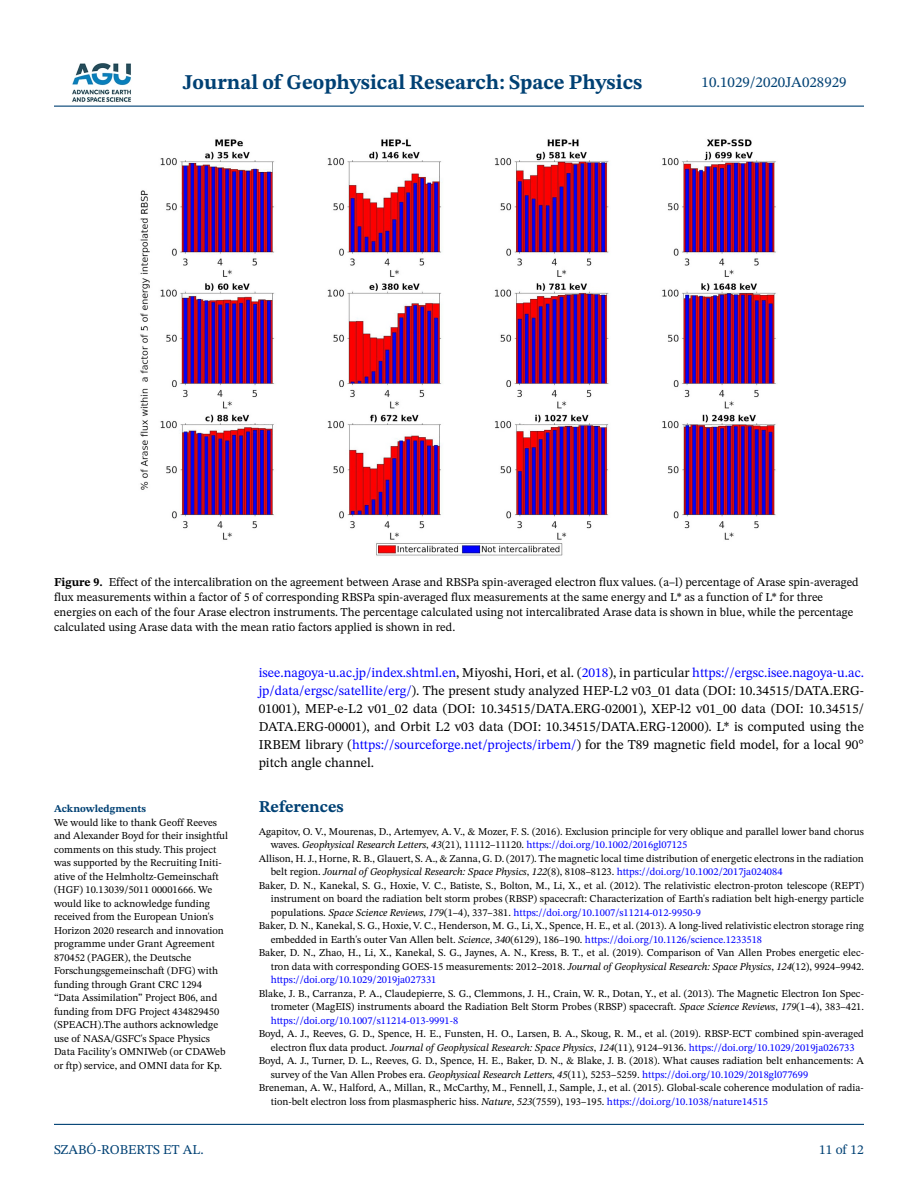
<style>
.page{position:relative;width:918px;height:1188px;background:#fff}
.page>*{position:absolute;margin:0;border:0;box-sizing:border-box;transform-origin:0 0}
.t1{font:700 21px "STIX Two Text";color:#004174}
.t2{font:700 16.5px "STIX Two Text";color:#004174}
.t3{font:15px "STIX Two Text";color:#004174}
.t4{font:13.5px/18px "STIX Two Text";color:#000;text-align:justify}
.t5{font:13.5px "STIX Two Text";color:#004174}
.t6{font:12px/15px "STIX Two Text";color:#000}
.t7{font:10.5px/13.5px "STIX Two Text";color:#000;text-align:justify}
.t8{font:italic 10.5px "STIX Two Text";color:#000}
.t9{font:10.5px "STIX Two Text";color:#00f}
.t10{font:700 10.5px "STIX Two Text";color:#004174}
.s1{font-weight:700}
.s2{color:#00f}
.s3{color:#000}
.s4{font-style:italic;color:#000}
.s5{font-style:normal}
.s6{font-style:normal;color:#00f}
.s7{font-style:italic}
</style>
<div class="page">
<hr style="left:54px;top:106px;width:810px;height:1px;background:#004174">
<hr style="left:54px;top:1124px;width:810px;height:1px;background:#004174">
<img style="left:72px;top:63px;width:59px;height:39px">
<img style="left:140px;top:139px;width:636px;height:417px">
<h1 class="t1" style="left:183px;top:67px;width:461px">Journal of Geophysical Research: Space Physics</h1>
<h3 class="t3" style="left:702px;top:72px;width:146px">10.1029/2020JA028929</h3>
<p class="t6" style="left:54px;top:574px;width:806px"><span class="s1">Figure 9.</span> Effect of the intercalibration on the agreement between Arase and RBSPa spin-averaged electron flux values. (a–l) percentage of Arase spin-averaged flux measurements within a factor of 5 of corresponding RBSPa spin-averaged flux measurements at the same energy and L* as a function of L* for three energies on each of the four Arase electron instruments. The percentage calculated using not intercalibrated Arase data is shown in blue, while the percentage calculated using Arase data with the mean ratio factors applied is shown in red.</p>
<p class="t10" style="left:54px;top:801px;width:94px">Acknowledgments</p>
<p class="t7" style="left:54px;top:816px;width:176px;text-align:left">We would like to thank Geoff Reeves and Alexander Boyd for their insightful comments on this study. This project was supported by the Recruiting Initi&shy;ative of the Helmholtz-Gemeinschaft (HGF) 10.13039/5011 00001666. We would like to acknowledge funding received from the European Union's Horizon 2020 research and innovation programme under Grant Agreement 870452 (PAGER), the Deutsche Forschungsgemeinschaft (DFG) with funding through Grant CRC 1294 “Data Assimilation” Project B06, and funding from DFG Project 434829450 (SPEACH).The authors acknowledge use of NASA/GSFC's Space Physics Data Facility's OMNIWeb (or CDAWeb or ftp) service, and OMNI data for Kp.</p>
<p class="t5" style="left:54px;top:1140px;width:151px">SZABÓ-ROBERTS ET AL.</p>
<p class="t4" style="left:259px;top:664px;width:607px"><span class="s2">isee.nagoya-u.ac.jp/index.shtml.en</span>, Miyoshi, Hori, et al. (<span class="s2">2018</span>), in particular <span class="s2">https://ergsc.isee.nagoya-u.ac. jp/data/ergsc/satellite/erg/</span>). The present study analyzed HEP-L2 v03_01 data (DOI: 10.34515/DATA.ERG-01001), MEP-e-L2 v01_02 data (DOI: 10.34515/DATA.ERG-02001), XEP-l2 v01_00 data (DOI: 10.34515/ DATA.ERG-00001), and Orbit L2 v03 data (DOI: 10.34515/DATA.ERG-12000). L* is computed using the IRBEM library (<span class="s2">https://sourceforge.net/projects/irbem/</span>) for the T89 magnetic field model, for a local 90° pitch angle channel.</p>
<h2 class="t2" style="left:259px;top:795px;width:87px">References</h2>
<p class="t7" style="left:259px;top:825px;width:607px">Agapitov, O. V., Mourenas, D., Artemyev, A. V., &amp; Mozer, F. S. (2016). Exclusion principle for very oblique and parallel lower band chorus</p>
<p class="t9" style="left:271px;top:837px;width:418px"><span class="s3">waves.</span> <span class="s4">Geophysical Research Letters</span><span class="s3">,</span> <span class="s4">43</span><span class="s3">(21), 11112–11120.</span> https://doi.org/10.1002/2016gl07125</p>
<p class="t7" style="left:259px;top:852px;width:607px">Allison, H. J., Horne, R. B., Glauert, S. A., &amp; Zanna, G. D. (2017). The magnetic local time distribution of energetic electrons in the radiation</p>
<p class="t8" style="left:271px;top:864px;width:513px"><span class="s5">belt region.</span> Journal of Geophysical Research: Space Physics<span class="s5">,</span> 122<span class="s5">(8), 8108–8123.</span> <span class="s6">https://doi.org/10.1002/2017ja024084</span></p>
<p class="t7" style="left:259px;top:879px;width:607px">Baker, D. N., Kanekal, S. G., Hoxie, V. C., Batiste, S., Bolton, M., Li, X., et al. (2012). The relativistic electron-proton telescope (REPT)</p>
<p class="t7" style="left:271px;top:892px;width:595px">instrument on board the radiation belt storm probes (RBSP) spacecraft: Characterization of Earth's radiation belt high-energy particle</p>
<p class="t9" style="left:271px;top:905px;width:432px"><span class="s3">populations.</span> <span class="s4">Space Science Reviews</span><span class="s3">,</span> <span class="s4">179</span><span class="s3">(1–4), 337–381.</span> https://doi.org/10.1007/s11214-012-9950-9</p>
<p class="t7" style="left:259px;top:919px;width:607px">Baker, D. N., Kanekal, S. G., Hoxie, V. C., Henderson, M. G., Li, X., Spence, H. E., et al. (2013). A long-lived relativistic electron storage ring</p>
<p class="t7" style="left:271px;top:933px;width:493px">embedded in Earth's outer Van Allen belt. <span class="s7">Science</span>, <span class="s7">340</span>(6129), 186–190. <span class="s2">https://doi.org/10.1126/science.1233518</span></p>
<p class="t7" style="left:259px;top:946px;width:607px">Baker, D. N., Zhao, H., Li, X., Kanekal, S. G., Jaynes, A. N., Kress, B. T., et al. (2019). Comparison of Van Allen Probes energetic elec-</p>
<p class="t7" style="left:271px;top:960px;width:595px">tron data with corresponding GOES-15 measurements: 2012–2018. <span class="s7">Journal of Geophysical Research: Space Physics</span>, <span class="s7">124</span>(12), 9924–9942.</p>
<p class="t9" style="left:271px;top:972px;width:167px">https://doi.org/10.1029/2019ja027331</p>
<p class="t7" style="left:271px;top:987px;width:595px;text-indent:-12px">Blake, J. B., Carranza, P. A., Claudepierre, S. G., Clemmons, J. H., Crain, W. R., Dotan, Y., et al. (2013). The Magnetic Electron Ion Spec&shy;trometer (MagEIS) instruments aboard the Radiation Belt Storm Probes (RBSP) spacecraft. <span class="s7">Space Science Reviews</span>, <span class="s7">179</span>(1–4), 383–421. <span class="s2">https://doi.org/10.1007/s11214-013-9991-8</span></p>
<p class="t7" style="left:259px;top:1027px;width:607px">Boyd, A. J., Reeves, G. D., Spence, H. E., Funsten, H. O., Larsen, B. A., Skoug, R. M., et al. (2019). RBSP-ECT combined spin-averaged</p>
<p class="t8" style="left:271px;top:1040px;width:585px"><span class="s5">electron flux data product.</span> Journal of Geophysical Research: Space Physics<span class="s5">,</span> 124<span class="s5">(11), 9124–9136.</span> <span class="s6">https://doi.org/10.1029/2019ja026733</span></p>
<p class="t7" style="left:259px;top:1054px;width:607px">Boyd, A. J., Turner, D. L., Reeves, G. D., Spence, H. E., Baker, D. N., &amp; Blake, J. B. (2018). What causes radiation belt enhancements: A</p>
<p class="t7" style="left:271px;top:1068px;width:539px">survey of the Van Allen Probes era. <span class="s7">Geophysical Research Letters</span>, <span class="s7">45</span>(11), 5253–5259. <span class="s2">https://doi.org/10.1029/2018gl077699</span></p>
<p class="t7" style="left:259px;top:1081px;width:607px">Breneman, A. W., Halford, A., Millan, R., McCarthy, M., Fennell, J., Sample, J., et al. (2015). Global-scale coherence modulation of radia-</p>
<p class="t7" style="left:271px;top:1095px;width:499px">tion-belt electron loss from plasmaspheric hiss. <span class="s7">Nature</span>, <span class="s7">523</span>(7559), 193–195. <span class="s2">https://doi.org/10.1038/nature14515</span></p>
<p class="t5" style="left:819px;top:1140px;width:46px">11 of 12</p>
</div>
